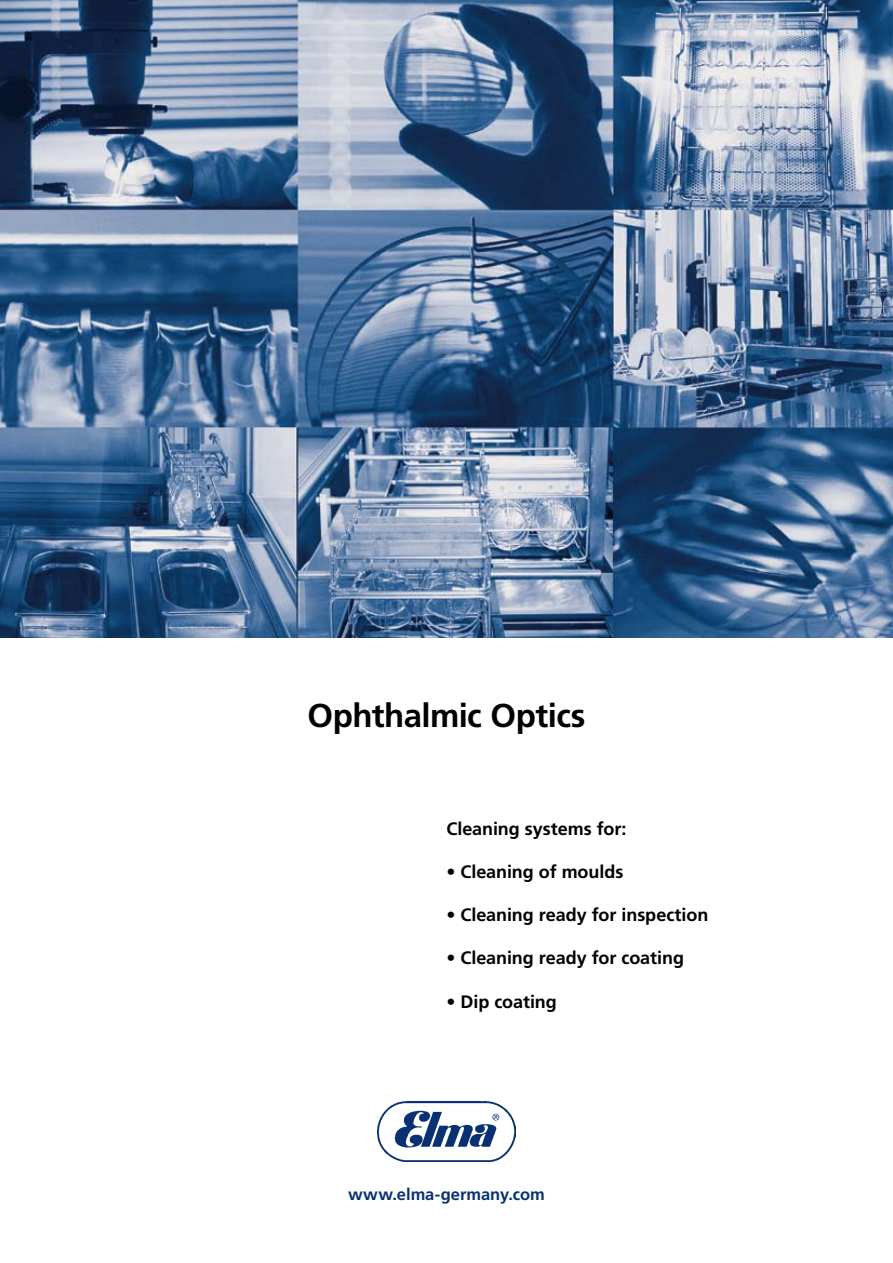
<style>
.page{position:relative;width:893px;height:1263px;background:#fff}
.page>*{position:absolute;margin:0;border:0;box-sizing:border-box;transform-origin:0 0}
.t1{font:700 33px "Frutiger";letter-spacing:-.015em;color:#000}
.t2{font:700 18px "Frutiger";letter-spacing:-.005em;color:#000}
.t3{font:700 16.5px "Frutiger";color:#083073}
</style>
<div class="page">
<img style="left:0;top:0;width:893px;height:638px">
<img style="left:378px;top:1101px;width:137px;height:61px">
<h1 class="t1" style="left:307px;top:696px;width:280px">Ophthalmic Optics</h1>
<p class="t2" style="left:446px;top:818px;width:181px">Cleaning systems for:</p>
<p class="t2" style="left:446px;top:861px;width:178px">• Cleaning of moulds</p>
<p class="t2" style="left:446px;top:904px;width:263px">• Cleaning ready for inspection</p>
<p class="t2" style="left:446px;top:947px;width:239px">• Cleaning ready for coating</p>
<p class="t2" style="left:446px;top:991px;width:112px">• Dip coating</p>
<p class="t3" style="left:348px;top:1185px;width:198px">www.elma-germany.com</p>
</div>
